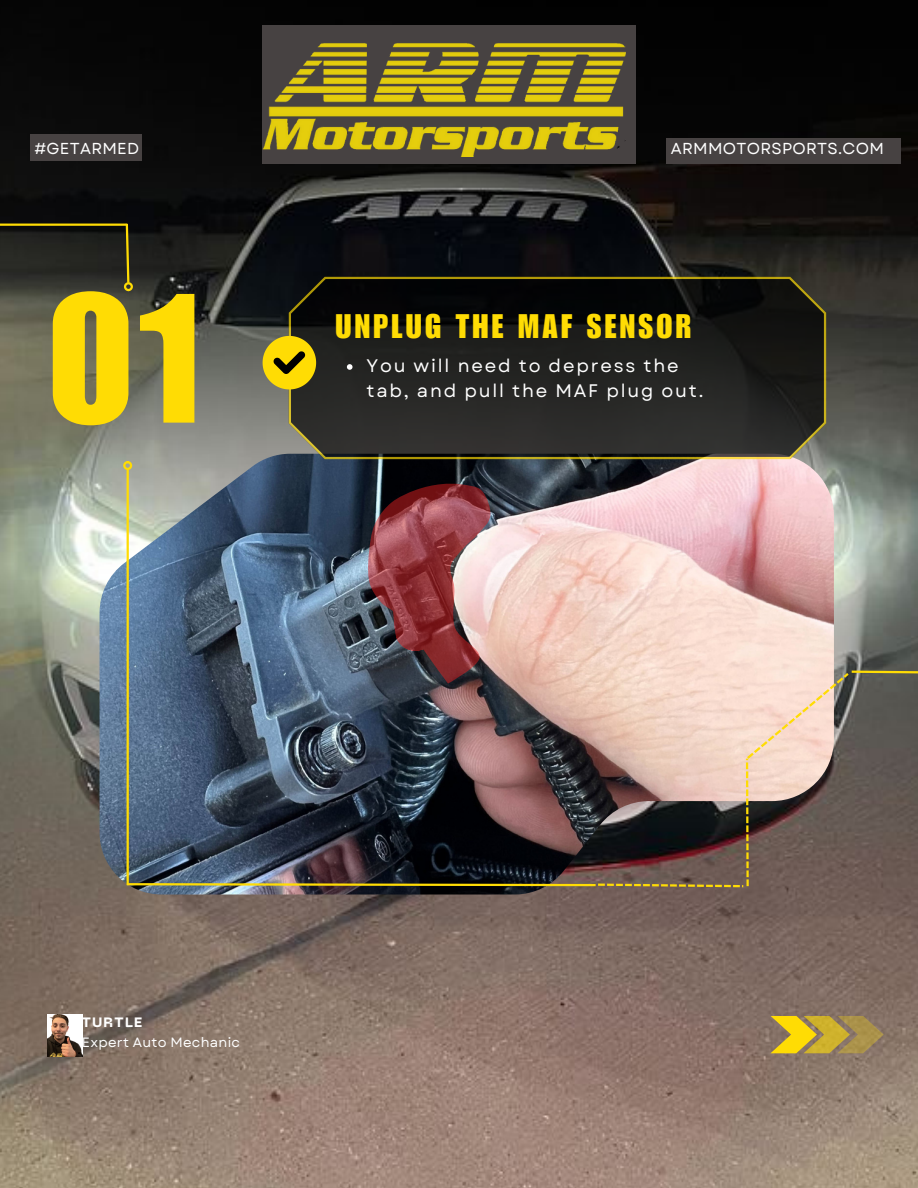
<style>
.page{position:relative;width:918px;height:1188px;background:#fff}
.page>*{position:absolute;margin:0;border:0;box-sizing:border-box;transform-origin:0 0}
.t1{font:180.15px "Impact LT Std";color:#ffdc04}
.t2{font:33.15px "Impact LT Std";letter-spacing:.1em;color:#ffdc04}
.t3{font:18.15px/24.8px "Garet";letter-spacing:.1em;color:#fff}
.t4{font:15.9px "Garet";letter-spacing:.02em;color:#fff}
.t5{font:13.5px "Garet";letter-spacing:.02em;color:#fff}
.t6{font:800 13.5px "PP Neue Machina";letter-spacing:.1em;color:#fff}
</style>
<div class="page">
<img style="left:0;top:0;width:918px;height:1188px">
<img style="left:100px;top:454px;width:734px;height:441px">
<hr style="left:0;top:224px;width:127px;height:2px;background:#ffdc04">
<img style="left:125px;top:669px;width:793px;height:218px">
<svg style="left:125px;top:222px;width:6px;height:61px"></svg>
<div style="left:124px;top:282px;width:9px;height:9px;border:2px solid #ffdc04;border-radius:50%"></div>
<hr style="left:127px;top:469px;width:2px;height:416px;background:#ffdc04">
<div style="left:123px;top:461px;width:9px;height:9px;border:2px solid #ffdc04;border-radius:50%"></div>
<svg style="left:289px;top:277px;width:537px;height:182px;background:#22211d"></svg>
<svg style="left:770px;top:1016px;width:114px;height:37px;background:#baa03d"></svg>
<svg style="left:263px;top:336px;width:53px;height:53px;background:#bfa710"></svg>
<img style="left:47px;top:1014px;width:35px;height:43px">
<div style="left:666px;top:138px;width:235px;height:26px;background:#474242"></div>
<div style="left:31px;top:134px;width:111px;height:27px;background:#474242"></div>
<div style="left:263px;top:25px;width:373px;height:139px;background:#474242"></div>
<img style="left:263px;top:43px;width:363px;height:114px">
<svg style="left:347px;top:364px;width:6px;height:6px"></svg>
<svg style="left:367px;top:483px;width:124px;height:201px;background:#895257"></svg>
<p class="t4" style="left:34px;top:137px;width:106px">#GETARMED</p>
<p class="t1" style="left:47px;top:294px;width:155px">01</p>
<p class="t4" style="left:671px;top:137px;width:215px">ARMMOTORSPORTS.COM</p>
<p class="t2" style="left:336px;top:315px;width:357px">UNPLUG THE MAF SENSOR</p>
<p class="t3" style="left:366px;top:353px;width:338px">You will need to depress the tab, and pull the MAF plug out.</p>
<p class="t6" style="left:82px;top:1017px;width:62px">TURTLE</p>
<p class="t5" style="left:82px;top:1033px;width:160px">Expert Auto Mechanic</p>
</div>
